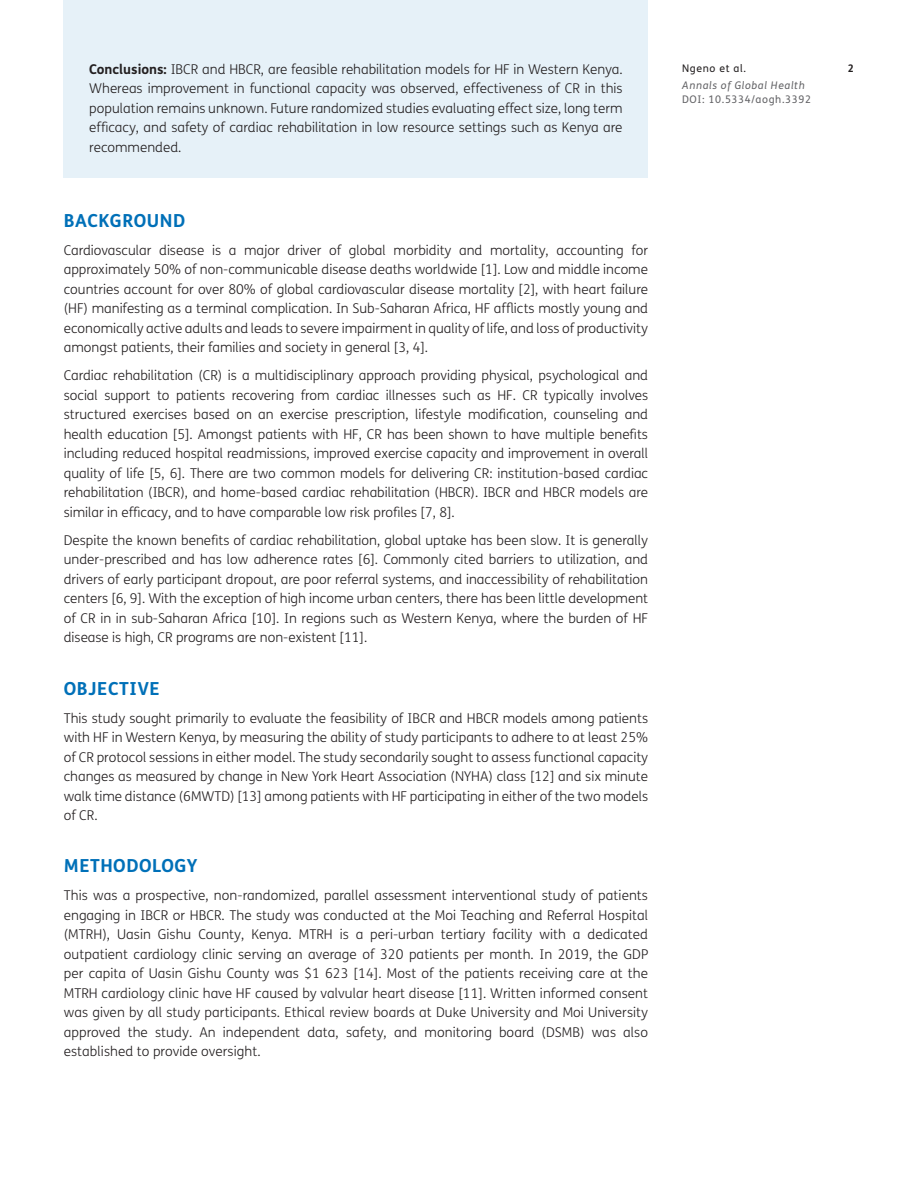
<style>
.page{position:relative;width:918px;height:1188px;background:#fff}
.page>*{position:absolute;margin:0;border:0;box-sizing:border-box;transform-origin:0 0}
.t1{font:700 18px "FS Me";letter-spacing:.03em;color:#0070b8}
.Body_Copy{font:300 13.5px/19.5px "FS Me";color:#231f20;text-align:justify}
.Abstract_Copy{font:300 13.5px/19.5px "FS Me";color:#231f20;text-align:justify}
.t2{font:10.5px "FS Me";letter-spacing:.06em;color:#636366}
.t3{font:italic 10.5px "FS Me";letter-spacing:.06em;color:#636366}
.t4{font:10.5px "FS Me";letter-spacing:.06em;color:#231f20}
.t5{font:700 10.5px "FS Me";color:#231f20}
.s1{font-weight:700}
</style>
<div class="page">
<div style="left:64px;top:0;width:584px;height:177px;background:#e6f1f8"></div>
<p class="Abstract_Copy" style="left:89px;top:60px;width:535px"><span class="s1">Conclusions:</span> IBCR and HBCR, are feasible rehabilitation models for HF in Western Kenya.<br>Whereas improvement in functional capacity was observed, effectiveness of CR in this population remains unknown. Future randomized studies evaluating effect size, long term efficacy, and safety of cardiac rehabilitation in low resource settings such as Kenya are recommended.</p>
<h1 class="t1" style="left:64px;top:209px;width:123px">BACKGROUND</h1>
<p class="Body_Copy" style="left:64px;top:241px;width:586px">Cardiovascular disease is a major driver of global morbidity and mortality, accounting for approximately 50% of non-communicable disease deaths worldwide [1]. Low and middle income countries account for over 80% of global cardiovascular disease mortality [2], with heart failure (HF) manifesting as a terminal complication. In Sub-Saharan Africa, HF afflicts mostly young and economically active adults and leads to severe impairment in quality of life, and loss of productivity amongst patients, their families and society in general [3, 4].</p>
<p class="Body_Copy" style="left:64px;top:366px;width:586px">Cardiac rehabilitation (CR) is a multidisciplinary approach providing physical, psychological and social support to patients recovering from cardiac illnesses such as HF. CR typically involves structured exercises based on an exercise prescription, lifestyle modification, counseling and health education [5]. Amongst patients with HF, CR has been shown to have multiple benefits including reduced hospital readmissions, improved exercise capacity and improvement in overall quality of life [5, 6]. There are two common models for delivering CR: institution-based cardiac rehabilitation (IBCR), and home-based cardiac rehabilitation (HBCR). IBCR and HBCR models are similar in efficacy, and to have comparable low risk profiles [7, 8].</p>
<p class="Body_Copy" style="left:64px;top:531px;width:586px">Despite the known benefits of cardiac rehabilitation, global uptake has been slow. It is generally under-prescribed and has low adherence rates [6]. Commonly cited barriers to utilization, and drivers of early participant dropout, are poor referral systems, and inaccessibility of rehabilitation centers [6, 9]. With the exception of high income urban centers, there has been little development of CR in in sub-Saharan Africa [10]. In regions such as Western Kenya, where the burden of HF disease is high, CR programs are non-existent [11].</p>
<h1 class="t1" style="left:64px;top:677px;width:98px">OBJECTIVE</h1>
<p class="Body_Copy" style="left:64px;top:709px;width:586px">This study sought primarily to evaluate the feasibility of IBCR and HBCR models among patients with HF in Western Kenya, by measuring the ability of study participants to adhere to at least 25% of CR protocol sessions in either model. The study secondarily sought to assess functional capacity changes as measured by change in New York Heart Association (NYHA) class [12] and six minute walk time distance (6MWTD) [13] among patients with HF participating in either of the two models of CR.</p>
<h1 class="t1" style="left:64px;top:855px;width:135px">METHODOLOGY</h1>
<p class="Body_Copy" style="left:64px;top:886px;width:586px">This was a prospective, non-randomized, parallel assessment interventional study of patients engaging in IBCR or HBCR. The study was conducted at the Moi Teaching and Referral Hospital (MTRH), Uasin Gishu County, Kenya. MTRH is a peri-urban tertiary facility with a dedicated outpatient cardiology clinic serving an average of 320 patients per month. In 2019, the GDP per capita of Uasin Gishu County was $1 623 [14]. Most of the patients receiving care at the MTRH cardiology clinic have HF caused by valvular heart disease [11]. Written informed consent was given by all study participants. Ethical review boards at Duke University and Moi University approved the study. An independent data, safety, and monitoring board (DSMB) was also established to provide oversight.</p>
<p class="t4" style="left:682px;top:62px;width:65px">Ngeno et al.</p>
<p class="t5" style="left:848px;top:61px;width:8px">2</p>
<p class="t3" style="left:682px;top:80px;width:124px">Annals of Global Health</p>
<p class="t2" style="left:682px;top:93px;width:130px">DOI: 10.5334/aogh.3392</p>
</div>
